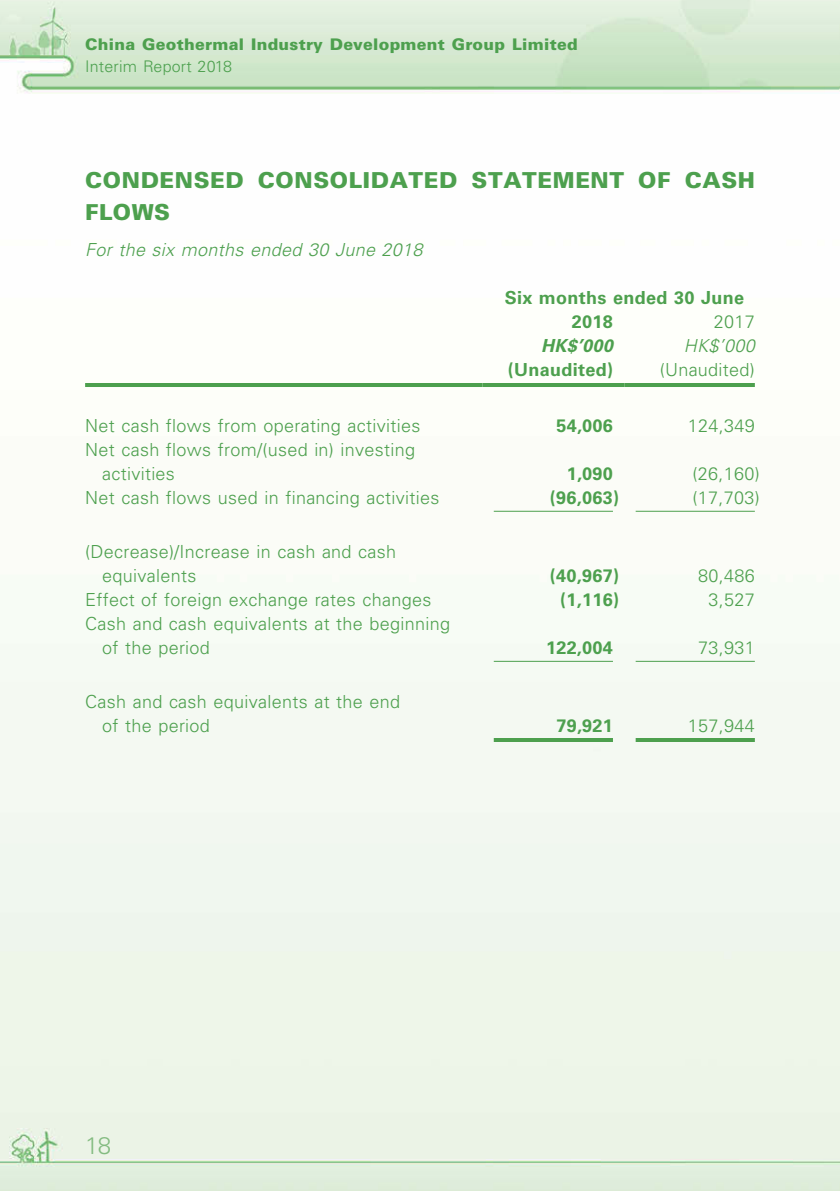
<style>
.page{position:relative;width:840px;height:1191px;background:#fff}
.page>*{position:absolute;margin:0;border:0;box-sizing:border-box;transform-origin:0 0}
.t1{font:300 24px "Univers LT Std";color:#83bb80}
.t2{font:900 22px/32px "Univers LT Std";letter-spacing:.025em;color:#4da04e}
.t3{font:300 18px/24px "Univers LT Std";letter-spacing:.015em;color:#4da04e}
.t4{font:700 18px/24px "Univers LT Std";letter-spacing:.015em;color:#4da04e}
.t5{font:italic 300 18px "Univers LT Std";letter-spacing:.015em;color:#4da04e}
.t6{font:italic 700 18px "Univers LT Std";color:#4da04e}
.t7{font:900 16px "Univers LT Std";letter-spacing:.015em;color:#4da04e}
.t8{font:300 16px "Univers LT Std";letter-spacing:.015em;color:#4da04e}
</style>
<div class="page">
<img style="left:0;top:0;width:840px;height:1153px">
<img style="left:0;top:247px;width:839px;height:944px">
<hr style="left:85px;top:383px;width:397px;height:4px;background:#4da04e">
<hr style="left:482px;top:383px;width:142px;height:4px;background:#4da04e">
<hr style="left:624px;top:383px;width:130px;height:4px;background:#4da04e">
<hr style="left:493px;top:511px;width:119px;height:1px;background:#4da04e">
<hr style="left:635px;top:511px;width:119px;height:1px;background:#4da04e">
<hr style="left:493px;top:661px;width:119px;height:1px;background:#4da04e">
<hr style="left:635px;top:661px;width:119px;height:1px;background:#4da04e">
<hr style="left:493px;top:738px;width:119px;height:4px;background:#4da04e">
<hr style="left:635px;top:738px;width:119px;height:4px;background:#4da04e">
<p class="t7" style="left:85px;top:35px;width:494px">China Geothermal Industry Development Group Limited</p>
<p class="t8" style="left:85px;top:57px;width:148px">Interim Report 2018</p>
<p class="t2" style="left:85px;top:164px;width:671px">CONDENSED CONSOLIDATED STATEMENT OF CASH<br>FLOWS</p>
<p class="t5" style="left:85px;top:238px;width:339px">For the six months ended 30 June 2018</p>
<p class="t4" style="left:571px;top:285px;width:173px;text-indent:-67px">Six months ended 30 June<br>2018</p>
<p class="t3" style="left:713px;top:309px;width:42px">2017</p>
<p class="t6" style="left:540px;top:335px;width:73px">HK$’000</p>
<p class="t5" style="left:683px;top:334px;width:72px">HK$’000</p>
<p class="t4" style="left:507px;top:357px;width:107px">(Unaudited)</p>
<p class="t3" style="left:659px;top:357px;width:97px">(Unaudited)</p>
<p class="t3" style="left:85px;top:413px;width:336px">Net cash flows from operating activities</p>
<p class="t4" style="left:556px;top:414px;width:58px">54,006</p>
<p class="t3" style="left:687px;top:413px;width:68px">124,349</p>
<p class="t3" style="left:102px;top:437px;width:314px;text-indent:-17px">Net cash flows from/(used in) investing activities</p>
<p class="t4" style="left:566px;top:462px;width:48px">1,090</p>
<p class="t3" style="left:692px;top:461px;width:69px">(26,160)</p>
<p class="t3" style="left:85px;top:485px;width:355px">Net cash flows used in financing activities</p>
<p class="t4" style="left:549px;top:486px;width:71px">(96,063)</p>
<p class="t3" style="left:692px;top:485px;width:69px">(17,703)</p>
<p class="t3" style="left:102px;top:539px;width:295px;text-indent:-17px">(Decrease)/Increase in cash and cash equivalents</p>
<p class="t4" style="left:549px;top:564px;width:71px">(40,967)</p>
<p class="t3" style="left:697px;top:563px;width:58px">80,486</p>
<p class="t3" style="left:85px;top:587px;width:347px">Effect of foreign exchange rates changes</p>
<p class="t4" style="left:559px;top:588px;width:60px">(1,116)</p>
<p class="t3" style="left:708px;top:587px;width:48px">3,527</p>
<p class="t3" style="left:102px;top:611px;width:349px;text-indent:-17px">Cash and cash equivalents at the beginning of the period</p>
<p class="t4" style="left:545px;top:636px;width:68px">122,004</p>
<p class="t3" style="left:697px;top:635px;width:58px">73,931</p>
<p class="t3" style="left:102px;top:689px;width:299px;text-indent:-17px">Cash and cash equivalents at the end of the period</p>
<p class="t4" style="left:556px;top:714px;width:58px">79,921</p>
<p class="t3" style="left:687px;top:713px;width:68px">157,944</p>
<h1 class="t1" style="left:85px;top:1131px;width:28px">18</h1>
</div>
